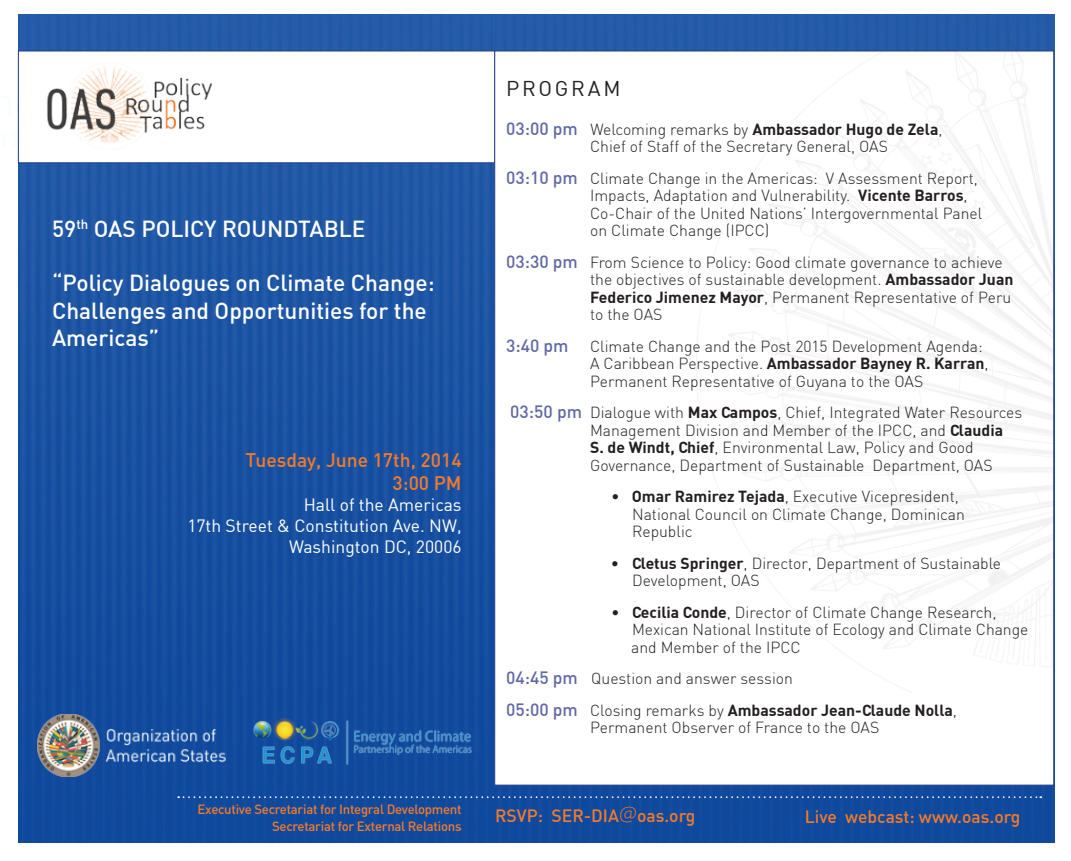
<style>
.page{position:relative;width:1071px;height:861px;background:#fff}
.page>*{position:absolute;margin:0;border:0;box-sizing:border-box;transform-origin:0 0}
.t1{font:500 22.75px/27.3px "DIN";color:#fff}
.t2{font:21px "DIN";letter-spacing:.13em;color:#231f20}
.t3{font:500 19.25px "DIN";color:#f47b2a}
.t4{font:17.5px "DIN";color:#fff}
.t5{font:500 17.5px "DIN";color:#f47b2a}
.t6{font:300 15.75px/17.5px "DIN";color:#231f20}
.t7{font:500 13.12px "DIN";letter-spacing:-.02em;color:#f47b2a}
.s1{font-weight:500;font-size:17.5px;color:#6168a7}
.s2{font-weight:700}
.s3{font-family:"Eras ITC";font-weight:300;font-size:22.75px}
</style>
<div class="page">
<img style="left:18px;top:15px;width:1036px;height:828px">
<img style="left:17px;top:14px;width:341px;height:223px">
<div style="left:18px;top:51px;width:477px;height:112px;background:#fff;border:1px solid #253f8e"></div>
<div style="left:494px;top:51px;width:560px;height:735px;background:#fff;border:1px solid #253f8e"></div>
<img style="left:696px;top:15px;width:358px;height:678px">
<img style="left:47px;top:67px;width:166px;height:76px">
<img style="left:38px;top:714px;width:202px;height:62px">
<svg style="left:178px;top:796px;width:863px;height:2px;background:#426fb1"></svg>
<img style="left:240px;top:704px;width:252px;height:79px">
<p class="t1" style="left:52px;top:214px;width:315px">59<sup>th</sup> OAS POLICY ROUNDTABLE</p>
<p class="t1" style="left:52px;top:269px;width:384px">“Policy Dialogues on Climate Change:<br>Challenges and Opportunities for the<br>Americas”</p>
<p class="t3" style="left:245px;top:447px;width:218px">Tuesday, June 17th, 2014</p>
<p class="t3" style="left:393px;top:471px;width:70px">3:00 PM</p>
<p class="t4" style="left:304px;top:494px;width:159px">Hall of the Americas</p>
<p class="t4" style="left:187px;top:515px;width:276px">17th Street &amp; Constitution Ave. NW,</p>
<p class="t4" style="left:289px;top:536px;width:174px">Washington DC, 20006</p>
<p class="t7" style="left:198px;top:800px;width:265px">Executive Secretariat for Integral Development</p>
<p class="t7" style="left:272px;top:818px;width:191px">Secretariat for External Relations</p>
<p class="t2" style="left:506px;top:76px;width:116px">PROGRAM</p>
<p class="t6" style="left:590px;top:120px;width:354px;text-indent:-84px"><span class="s1">03:00 pm</span> Welcoming remarks by <span class="s2">Ambassador Hugo de Zela</span>,<br>Chief of Staff of the Secretary General, OAS</p>
<p class="t6" style="left:590px;top:169px;width:394px;text-indent:-84px"><span class="s1">03:10 pm</span> Climate Change in the Americas: V Assessment Report, Impacts, Adaptation and Vulnerability. <span class="s2">Vicente Barros</span>, Co-Chair of the United Nations’ Intergovernmental Panel on Climate Change (IPCC)</p>
<p class="t6" style="left:590px;top:253px;width:425px;text-indent:-84px"><span class="s1">03:30 pm</span> From Science to Policy: Good climate governance to achieve the objectives of sustainable development. <span class="s2">Ambassador Juan Federico Jimenez Mayor</span>, Permanent Representative of Peru to the OAS</p>
<p class="t6" style="left:590px;top:337px;width:400px;text-indent:-84px"><span class="s1">3:40 pm</span> Climate Change and the Post 2015 Development Agenda:<br>A Caribbean Perspective. <span class="s2">Ambassador Bayney R. Karran</span>,<br>Permanent Representative of Guyana to the OAS</p>
<p class="t6" style="left:590px;top:404px;width:434px;text-indent:-80px"><span class="s1">03:50 pm</span> Dialogue with <span class="s2">Max Campos</span>, Chief, Integrated Water Resources Management Division and Member of the IPCC, and <span class="s2">Claudia<br>S. de Windt, Chief</span>, Environmental Law, Policy and Good Governance, Department of Sustainable Department, OAS</p>
<p class="t6" style="left:632px;top:488px;width:334px;text-indent:-21px">• <span class="s2">Omar Ramirez Tejada</span>, Executive Vicepresident,<br>National Council on Climate Change, Dominican<br>Republic</p>
<p class="t6" style="left:632px;top:554px;width:371px;text-indent:-21px"><span class="s2">• Cletus Springer</span>, Director, Department of Sustainable<br>Development, OAS</p>
<p class="t6" style="left:631px;top:603px;width:399px;text-indent:-20px">• <span class="s2">Cecilia Conde</span>, Director of Climate Change Research,<br>Mexican National Institute of Ecology and Climate Change and Member of the IPCC</p>
<p class="t6" style="left:506px;top:670px;width:288px"><span class="s1">04:45 pm</span> Question and answer session</p>
<p class="t6" style="left:506px;top:701px;width:452px;text-align:center"><span class="s1">05:00 pm</span> Closing remarks by <span class="s2">Ambassador Jean-Claude Nolla</span>,<br>Permanent Observer of France to the OAS</p>
<p class="t5" style="left:495px;top:804px;width:202px">RSVP: SER-DIA<span class="s3">@</span>oas.org</p>
<p class="t5" style="left:805px;top:806px;width:217px">Live webcast: www.oas.org</p>
</div>
